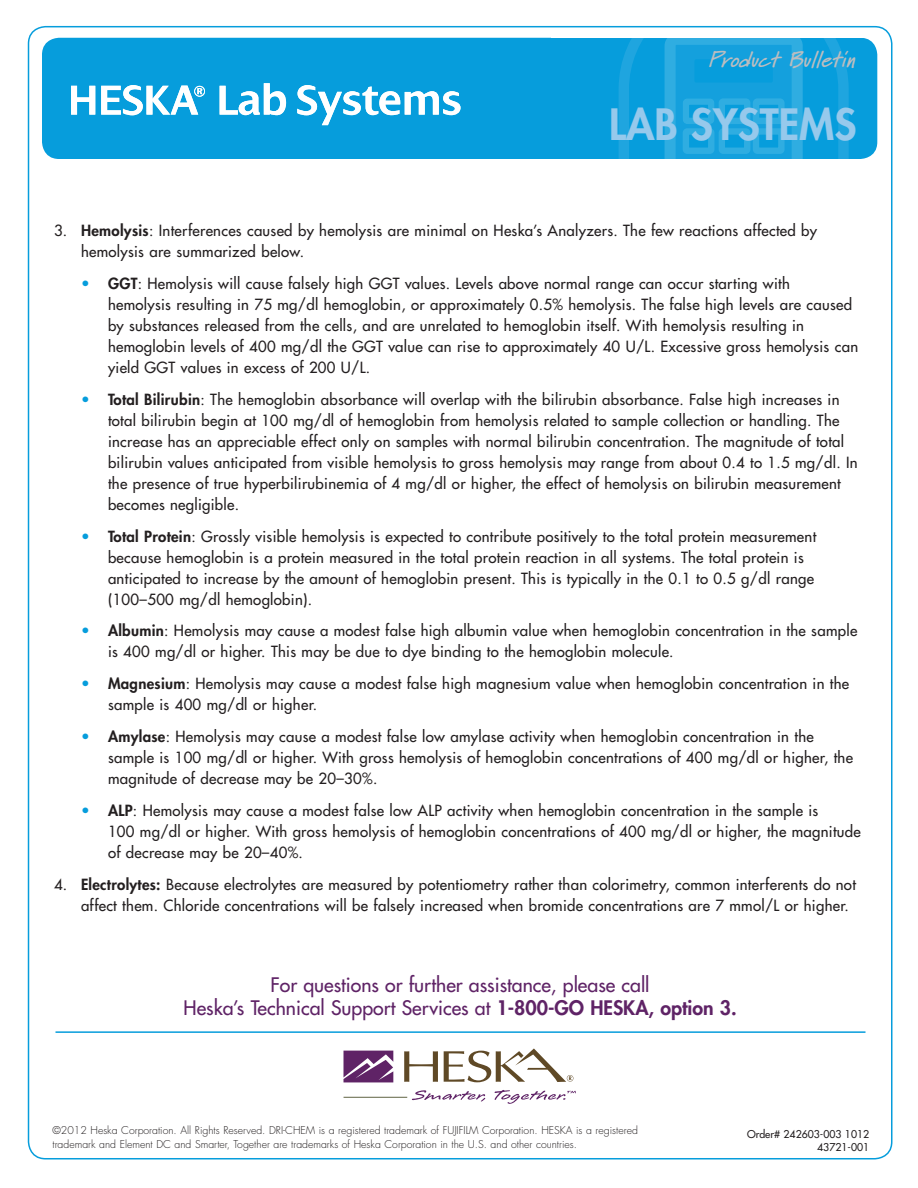
<style>
.page{position:relative;width:918px;height:1188px;background:#fff}
.page>*{position:absolute;margin:0;border:0;box-sizing:border-box;transform-origin:0 0}
.t1{font:800 42px "Futura LT";color:#96c9ec}
.t2{font:italic 700 22.5px "Marydale";color:#bcbdc0}
.t3{font:19.5px/23.4px "Futura LT";color:#5f2366;text-align:center}
.t4{font:15px/21px "Futura LT";letter-spacing:.02em;color:#231f20}
.t5{font:300 10.5px/13.5px "Futura LT";color:#231f20}
.t6{font:10.5px "Futura LT";color:#231f20}
.s1{font-weight:800}
.s2{color:#069ddc}
</style>
<div class="page">
<div style="left:42px;top:38px;width:835px;height:121px;background:#069ddc;border-radius:17px"></div>
<svg style="left:619px;top:38px;width:230px;height:121px"></svg>
<svg style="left:71px;top:86px;width:24px;height:29px"></svg>
<svg style="left:220px;top:83px;width:66px;height:32px"></svg>
<svg style="left:297px;top:85px;width:163px;height:40px"></svg>
<svg style="left:101px;top:85px;width:104px;height:30px"></svg>
<hr style="left:56px;top:1031px;width:810px;height:2px;background:#069ddc">
<svg style="left:344px;top:1051px;width:49px;height:31px;background:#78467e"></svg>
<svg style="left:404px;top:1051px;width:34px;height:31px"></svg>
<svg style="left:444px;top:1049px;width:129px;height:33px"></svg>
<svg style="left:343px;top:1090px;width:233px;height:14px"></svg>
<h2 class="t2" style="left:708px;top:46px;width:158px">ProductBulletin</h2>
<h1 class="t1" style="left:609px;top:97px;width:249px">LAB SYSTEMS</h1>
<p class="t4" style="left:81px;top:220px;width:738px;text-indent:-27px">3. <span class="s1">Hemolysis</span>: Interferences caused by hemolysis are minimal on Heska’s Analyzers. The few reactions affected by hemolysis are summarized below.</p>
<p class="t4" style="left:108px;top:273px;width:752px;text-indent:-27px"><span class="s2">•</span> <span class="s1">GGT</span>: Hemolysis will cause falsely high GGT values. Levels above normal range can occur starting with<br>hemolysis resulting in 75 mg/dl hemoglobin, or approximately 0.5% hemolysis. The false high levels are caused by substances released from the cells, and are unrelated to hemoglobin itself. With hemolysis resulting in hemoglobin levels of 400 mg/dl the GGT value can rise to approximately 40 U/L. Excessive gross hemolysis can yield GGT values in excess of 200 U/L.</p>
<p class="t4" style="left:108px;top:389px;width:751px;text-indent:-27px"><span class="s2">•</span> <span class="s1">Total Bilirubin</span>: The hemoglobin absorbance will overlap with the bilirubin absorbance. False high increases in total bilirubin begin at 100 mg/dl of hemoglobin from hemolysis related to sample collection or handling. The increase has an appreciable effect only on samples with normal bilirubin concentration. The magnitude of total bilirubin values anticipated from visible hemolysis to gross hemolysis may range from about 0.4 to 1.5 mg/dl. In the presence of true hyperbilirubinemia of 4 mg/dl or higher, the effect of hemolysis on bilirubin measurement becomes negligible.</p>
<p class="t4" style="left:108px;top:526px;width:710px;text-indent:-27px"><span class="s2">•</span> <span class="s1">Total Protein</span>: Grossly visible hemolysis is expected to contribute positively to the total protein measurement because hemoglobin is a protein measured in the total protein reaction in all systems. The total protein is anticipated to increase by the amount of hemoglobin present. This is typically in the 0.1 to 0.5 g/dl range (100–500 mg/dl hemoglobin).</p>
<p class="t4" style="left:108px;top:620px;width:751px;text-indent:-27px"><span class="s2">•</span> <span class="s1">Albumin</span>: Hemolysis may cause a modest false high albumin value when hemoglobin concentration in the sample is 400 mg/dl or higher. This may be due to dye binding to the hemoglobin molecule.</p>
<p class="t4" style="left:108px;top:673px;width:743px;text-indent:-27px"><span class="s2">•</span> <span class="s1">Magnesium</span>: Hemolysis may cause a modest false high magnesium value when hemoglobin concentration in the sample is 400 mg/dl or higher.</p>
<p class="t4" style="left:108px;top:726px;width:747px;text-indent:-27px"><span class="s2">•</span> <span class="s1">Amylase</span>: Hemolysis may cause a modest false low amylase activity when hemoglobin concentration in the sample is 100 mg/dl or higher. With gross hemolysis of hemoglobin concentrations of 400 mg/dl or higher, the magnitude of decrease may be 20–30%.</p>
<p class="t4" style="left:108px;top:800px;width:754px;text-indent:-27px"><span class="s2">•</span> <span class="s1">ALP</span>: Hemolysis may cause a modest false low ALP activity when hemoglobin concentration in the sample is<br>100 mg/dl or higher. With gross hemolysis of hemoglobin concentrations of 400 mg/dl or higher, the magnitude of decrease may be 20–40%.</p>
<p class="t4" style="left:81px;top:874px;width:776px;text-indent:-27px">4. <span class="s1">Electrolytes:</span> Because electrolytes are measured by potentiometry rather than colorimetry, common interferents do not affect them. Chloride concentrations will be falsely increased when bromide concentrations are 7 mmol/L or higher.</p>
<p class="t3" style="left:184px;top:973px;width:555px">For questions or further assistance, please call<br>Heska’s Technical Support Services at <span class="s1">1-800-GO HESKA, option 3.</span></p>
<p class="t5" style="left:52px;top:1124px;width:587px">©2012 Heska Corporation. All Rights Reserved. DRI-CHEM is a registered trademark of FUJIFILM Corporation. HESKA is a registered trademark and Element DC and Smarter, Together are trademarks of Heska Corporation in the U.S. and other countries.</p>
<p class="t6" style="left:747px;top:1127px;width:124px">Order# 242603-003 1012</p>
<p class="t6" style="left:817px;top:1141px;width:54px">43721-001</p>
</div>
